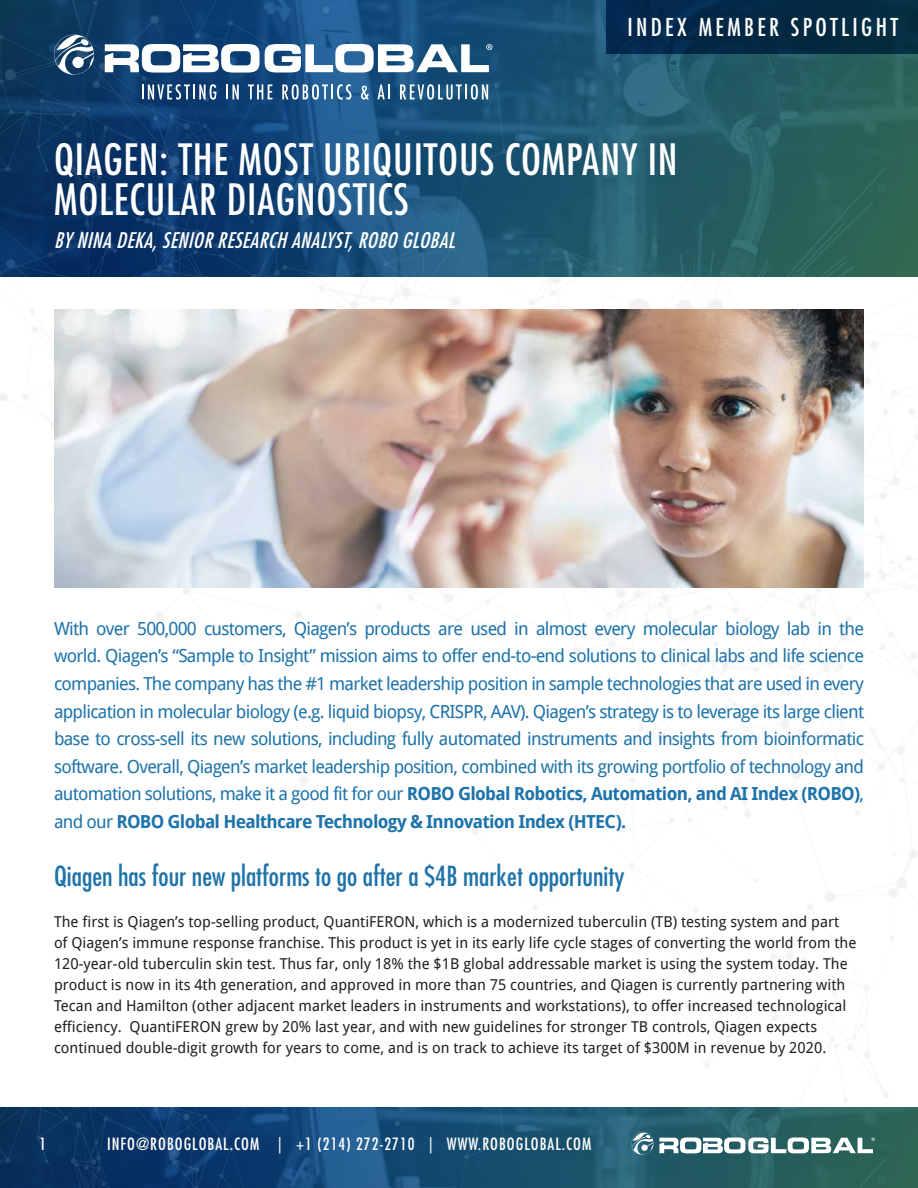
<style>
.page{position:relative;width:918px;height:1188px;background:#fff}
.page>*{position:absolute;margin:0;border:0;box-sizing:border-box;transform-origin:0 0}
.t1{font:condensed 42px/39.6px "Futura Std";letter-spacing:.02em;color:#fff}
.t2{font:condensed 27px "Futura Std";color:#1d73aa}
.t3{font:condensed 24px "Futura Std";letter-spacing:.14em;color:#fff}
.t4{font:italic condensed 21px "Futura Std";color:#fff}
.Intro_PP{font:18px/27.6px "Droid Sans";letter-spacing:-.04em;color:#1d73aa;text-align:justify}
.t5{font:condensed 16.5px "Futura Std";letter-spacing:.06em;color:#fff}
.Body{font:15px/21px "Droid Sans";color:#231f20}
.s1{font-weight:700}
</style>
<div class="page">
<svg style="left:0;top:0;width:918px;height:276px;background:#1b506d"></svg>
<svg style="left:0;top:1107px;width:918px;height:81px;background:#194e6d"></svg>
<svg style="left:105px;top:44px;width:387px;height:29px"></svg>
<svg style="left:54px;top:35px;width:40px;height:40px"></svg>
<svg style="left:142px;top:84px;width:74px;height:16px"></svg>
<svg style="left:226px;top:84px;width:13px;height:15px"></svg>
<svg style="left:248px;top:84px;width:24px;height:15px"></svg>
<svg style="left:282px;top:84px;width:69px;height:16px"></svg>
<svg style="left:361px;top:86px;width:8px;height:14px"></svg>
<svg style="left:377px;top:84px;width:13px;height:15px"></svg>
<svg style="left:400px;top:84px;width:88px;height:16px"></svg>
<div style="left:606px;top:0;width:312px;height:54px;background:linear-gradient(to right,#03274f,#042c3d)"></div>
<svg style="left:659px;top:1138px;width:216px;height:15px"></svg>
<svg style="left:631px;top:1132px;width:22px;height:23px"></svg>
<img style="left:54px;top:309px;width:810px;height:279px">
<p class="t3" style="left:627px;top:13px;width:272px">INDEX MEMBER SPOTLIGHT</p>
<p class="t1" style="left:54px;top:139px;width:625px">QIAGEN: THE MOST UBIQUITOUS COMPANY IN<br>MOLECULAR DIAGNOSTICS</p>
<p class="t4" style="left:54px;top:228px;width:408px">BYNINADEKA,SENIORRESEARCH ANALYST,ROBO GLOBAL</p>
<p class="Intro_PP" style="left:54px;top:615px;width:812px">With over 500,000 customers, Qiagen’s products are used in almost every molecular biology lab in the world. Qiagen’s “Sample to Insight” mission aims to offer end-to-end solutions to clinical labs and life science companies. The company has the #1 market leadership position in sample technologies that are used in every application in molecular biology (e.g. liquid biopsy, CRISPR, AAV). Qiagen’s strategy is to leverage its large client base to cross-sell its new solutions, including fully automated instruments and insights from bioinformatic software. Overall, Qiagen’s market leadership position, combined with its growing portfolio of technology and automation solutions, make it a good fit for our <span class="s1">ROBO Global Robotics, Automation, and AI Index (ROBO)</span>, and our <span class="s1">ROBO Global Healthcare Technology &amp; Innovation Index (HTEC).</span></p>
<p class="t2" style="left:54px;top:860px;width:572px">Qiagen has four new platforms to go after a $4B market opportunity</p>
<p class="Body" style="left:54px;top:912px;width:804px">The first is Qiagen’s top-selling product, QuantiFERON, which is a modernized tuberculin (TB) testing system and part<br>of Qiagen’s immune response franchise. This product is yet in its early life cycle stages of converting the world from the 120-year-old tuberculin skin test. Thus far, only 18% the $1B global addressable market is using the system today. The product is now in its 4th generation, and approved in more than 75 countries, and Qiagen is currently partnering with Tecan and Hamilton (other adjacent market leaders in instruments and workstations), to offer increased technological efficiency. QuantiFERON grew by 20% last year, and with new guidelines for stronger TB controls, Qiagen expects continued double-digit growth for years to come, and is on track to achieve its target of $300M in revenue by 2020.</p>
<p class="t5" style="left:39px;top:1134px;width:8px">1</p>
<p class="t5" style="left:107px;top:1134px;width:486px">INFO@ROBOGLOBAL.COM | +1 (214) 272-2710 | WWW.ROBOGLOBAL.COM</p>
</div>
